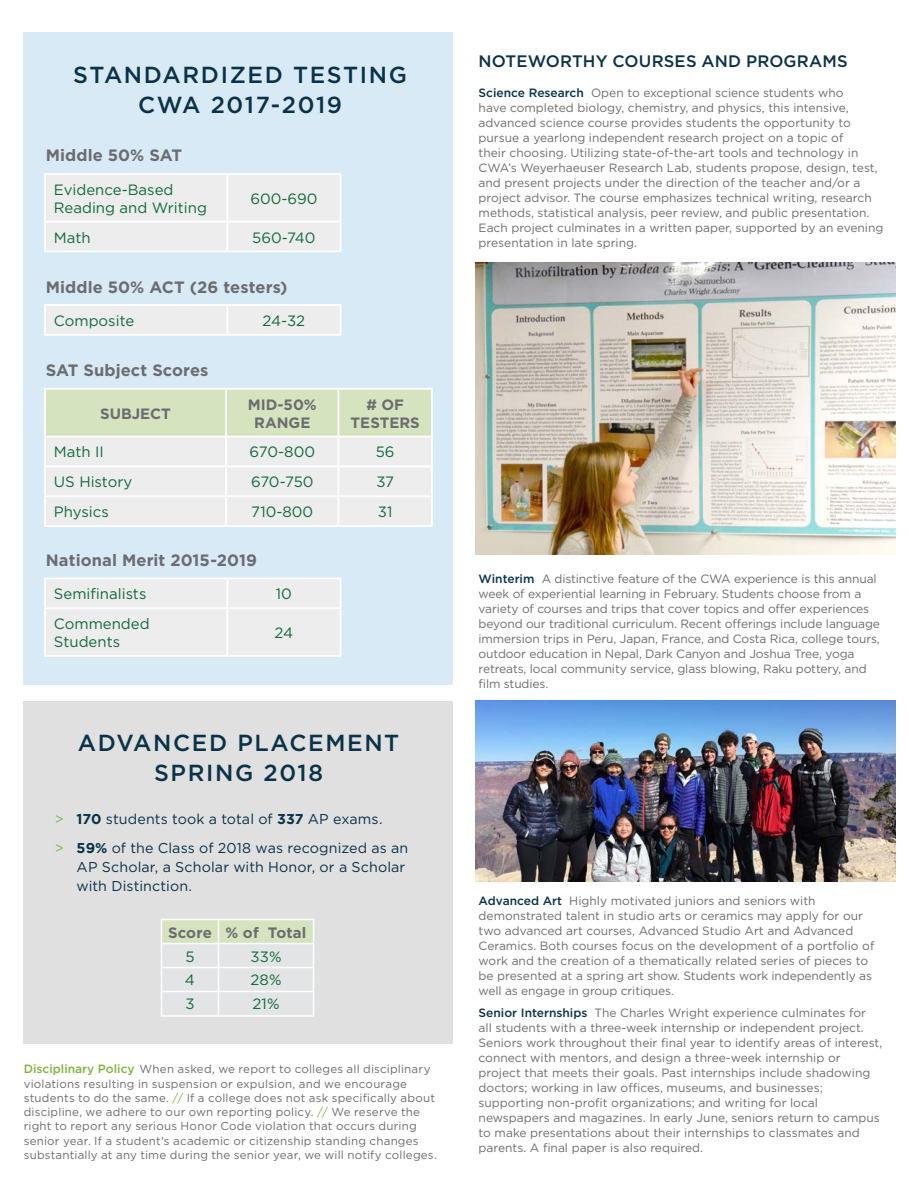
<style>
.page{position:relative;width:918px;height:1188px;background:#fff}
.page>*{position:absolute;margin:0;border:0;box-sizing:border-box;transform-origin:0 0}
.t1{font:500 23.25px/29.8px "Gotham";letter-spacing:.07em;color:#0a3248;text-align:center}
.t2{font:500 16.65px "Gotham";letter-spacing:.005em;color:#0a3248}
.t3{font:700 16.5px "Gotham";letter-spacing:.005em;color:#6c6d70}
.t4{font:15px/18px "Gotham";color:#136b3b}
.t5{font:700 15px "Gotham";color:#6c6d70}
.t6{font:14.25px/19.5px "Gotham";letter-spacing:.01em;color:#0a3248}
.COURSE_DESCRIPTION{font:12px/15px "Gotham";color:#6c6d70}
.t7{font:11.55px/14.2px "Gotham";letter-spacing:.015em;color:#6c6d70}
.s1{color:#7fb440}
.s2{font-weight:700}
.s3{font-weight:500;font-size:12px;color:#7fb440}
.s4{font-weight:500;color:#0a3248}
</style>
<div class="page">
<div style="left:23px;top:32px;width:429px;height:653px;background:#d9eaf7"></div>
<div style="left:23px;top:701px;width:429px;height:343px;background:#e0e0e1"></div>
<hr style="left:161px;top:919px;width:57px;height:1px;background:#fff">
<hr style="left:218px;top:919px;width:96px;height:1px;background:#fff">
<svg style="left:161px;top:920px;width:153px;height:95px"></svg>
<hr style="left:161px;top:1015px;width:57px;height:2px;background:#fff">
<hr style="left:218px;top:1015px;width:96px;height:2px;background:#fff">
<hr style="left:44px;top:388px;width:182px;height:2px;background:#fff">
<hr style="left:44px;top:390px;width:2px;height:46px;background:#fff">
<hr style="left:226px;top:388px;width:112px;height:2px;background:#fff">
<hr style="left:338px;top:388px;width:95px;height:2px;background:#fff">
<hr style="left:431px;top:390px;width:2px;height:46px;background:#fff">
<hr style="left:44px;top:436px;width:182px;height:1px;background:#fff">
<hr style="left:44px;top:437px;width:2px;height:29px;background:#fff">
<hr style="left:338px;top:436px;width:95px;height:1px;background:#fff">
<hr style="left:431px;top:437px;width:2px;height:29px;background:#fff">
<hr style="left:44px;top:466px;width:182px;height:1px;background:#fff">
<hr style="left:44px;top:467px;width:2px;height:28px;background:#fff">
<hr style="left:338px;top:466px;width:95px;height:1px;background:#fff">
<hr style="left:431px;top:467px;width:2px;height:28px;background:#fff">
<hr style="left:44px;top:495px;width:182px;height:2px;background:#fff">
<hr style="left:44px;top:497px;width:2px;height:28px;background:#fff">
<hr style="left:338px;top:495px;width:95px;height:2px;background:#fff">
<svg style="left:45px;top:389px;width:387px;height:136px;background:#e5eade"></svg>
<hr style="left:431px;top:497px;width:2px;height:28px;background:#fff">
<hr style="left:44px;top:525px;width:182px;height:2px;background:#fff">
<hr style="left:226px;top:525px;width:112px;height:2px;background:#fff">
<hr style="left:338px;top:525px;width:95px;height:2px;background:#fff">
<hr style="left:44px;top:173px;width:183px;height:2px;background:#fff">
<hr style="left:44px;top:175px;width:2px;height:46px;background:#fff">
<hr style="left:227px;top:173px;width:114px;height:2px;background:#fff">
<hr style="left:44px;top:221px;width:183px;height:2px;background:#fff">
<hr style="left:44px;top:223px;width:2px;height:28px;background:#fff">
<div style="left:46px;top:175px;width:295px;height:76px;background:#ededee"></div>
<hr style="left:44px;top:251px;width:183px;height:1px;background:#fff">
<hr style="left:227px;top:251px;width:114px;height:1px;background:#fff">
<hr style="left:44px;top:304px;width:183px;height:2px;background:#fff">
<hr style="left:44px;top:306px;width:2px;height:28px;background:#fff">
<hr style="left:227px;top:304px;width:114px;height:2px;background:#fff">
<div style="left:46px;top:306px;width:295px;height:28px;background:#ededee"></div>
<hr style="left:44px;top:334px;width:183px;height:2px;background:#fff">
<hr style="left:227px;top:334px;width:114px;height:2px;background:#fff">
<hr style="left:44px;top:578px;width:183px;height:1px;background:#fff">
<hr style="left:44px;top:579px;width:2px;height:28px;background:#fff">
<div style="left:46px;top:578px;width:295px;height:77px;background:#ededee"></div>
<hr style="left:44px;top:607px;width:183px;height:2px;background:#fff">
<hr style="left:44px;top:609px;width:2px;height:46px;background:#fff">
<hr style="left:227px;top:607px;width:114px;height:2px;background:#fff">
<hr style="left:227px;top:609px;width:1px;height:46px;background:#fff">
<hr style="left:340px;top:609px;width:1px;height:46px;background:#fff">
<hr style="left:44px;top:655px;width:183px;height:2px;background:#fff">
<hr style="left:227px;top:655px;width:114px;height:2px;background:#fff">
<img style="left:475px;top:263px;width:420px;height:291px">
<img style="left:475px;top:701px;width:420px;height:180px">
<p class="t1" style="left:73px;top:60px;width:335px">STANDARDIZED TESTING<br>CWA 2017-2019</p>
<p class="t3" style="left:46px;top:145px;width:138px">Middle 50% SAT</p>
<p class="t4" style="left:54px;top:180px;width:155px">Evidence-Based<br>Reading and Writing</p>
<p class="t4" style="left:250px;top:189px;width:69px">600-690</p>
<p class="t4" style="left:54px;top:228px;width:38px">Math</p>
<p class="t4" style="left:252px;top:228px;width:65px">560-740</p>
<p class="t3" style="left:46px;top:276px;width:243px">Middle 50% ACT (26 testers)</p>
<p class="t4" style="left:54px;top:311px;width:82px">Composite</p>
<p class="t4" style="left:263px;top:311px;width:44px">24-32</p>
<p class="t3" style="left:46px;top:360px;width:164px">SAT Subject Scores</p>
<p class="t5" style="left:100px;top:403px;width:72px">SUBJECT</p>
<p class="t5" style="left:248px;top:394px;width:71px">MID-50%</p>
<p class="t5" style="left:254px;top:412px;width:58px">RANGE</p>
<p class="t5" style="left:366px;top:394px;width:39px"># OF</p>
<p class="t5" style="left:351px;top:412px;width:71px">TESTERS</p>
<p class="t4" style="left:54px;top:443px;width:52px">Math II</p>
<p class="t4" style="left:250px;top:443px;width:67px">670-800</p>
<p class="t4" style="left:376px;top:443px;width:20px">56</p>
<p class="t4" style="left:54px;top:473px;width:80px">US History</p>
<p class="t4" style="left:251px;top:473px;width:64px">670-750</p>
<p class="t4" style="left:376px;top:473px;width:19px">37</p>
<p class="t4" style="left:54px;top:503px;width:56px">Physics</p>
<p class="t4" style="left:251px;top:503px;width:64px">710-800</p>
<p class="t4" style="left:378px;top:503px;width:16px">31</p>
<p class="t3" style="left:46px;top:549px;width:213px">National Merit 2015-2019</p>
<p class="t4" style="left:54px;top:585px;width:94px">Semifinalists</p>
<p class="t4" style="left:276px;top:585px;width:18px">10</p>
<p class="t4" style="left:54px;top:615px;width:97px">Commended<br>Students</p>
<p class="t4" style="left:275px;top:623px;width:20px">24</p>
<p class="t1" style="left:78px;top:728px;width:323px">ADVANCED PLACEMENT<br>SPRING 2018</p>
<p class="t6" style="left:55px;top:809px;width:329px"><span class="s1">&gt;</span> <span class="s2">170</span> students took a total of <span class="s2">337</span> AP exams.</p>
<p class="t6" style="left:77px;top:837px;width:333px;text-indent:-22px"><span class="s1">&gt;</span> <span class="s2">59%</span> of the Class of 2018 was recognized as an<br>AP Scholar, a Scholar with Honor, or a Scholar with Distinction.</p>
<p class="t5" style="left:168px;top:922px;width:45px">Score</p>
<p class="t5" style="left:226px;top:922px;width:82px">% of Total</p>
<p class="t4" style="left:185px;top:947px;width:11px">5</p>
<p class="t4" style="left:251px;top:947px;width:32px">33%</p>
<p class="t4" style="left:185px;top:971px;width:12px">4</p>
<p class="t4" style="left:250px;top:971px;width:33px">28%</p>
<p class="t4" style="left:185px;top:995px;width:11px">3</p>
<p class="t4" style="left:252px;top:995px;width:29px">21%</p>
<p class="t7" style="left:24px;top:1062px;width:415px"><span class="s3">Disciplinary Policy</span> When asked, we report to colleges all disciplinary violations resulting in suspension or expulsion, and we encourage students to do the same. <span class="s1">//</span> If a college does not ask specifically about discipline, we adhere to our own reporting policy. <span class="s1">//</span> We reserve the right to report any serious Honor Code violation that occurs during senior year. If a student's academic or citizenship standing changes substantially at any time during the senior year, we will notify colleges.</p>
<p class="t2" style="left:479px;top:51px;width:371px">NOTEWORTHY COURSES AND PROGRAMS</p>
<p class="COURSE_DESCRIPTION" style="left:479px;top:85px;width:406px"><span class="s4">Science Research</span> Open to exceptional science students who<br>have completed biology, chemistry, and physics, this intensive, advanced science course provides students the opportunity to pursue a yearlong independent research project on a topic of<br>their choosing. Utilizing state-of-the-art tools and technology in CWA’s Weyerhaeuser Research Lab, students propose, design, test, and present projects under the direction of the teacher and/or a project advisor. The course emphasizes technical writing, research methods, statistical analysis, peer review, and public presentation.<br>Each project culminates in a written paper, supported by an evening presentation in late spring.</p>
<p class="COURSE_DESCRIPTION" style="left:479px;top:571px;width:403px"><span class="s4">Winterim</span> A distinctive feature of the CWA experience is this annual week of experiential learning in February. Students choose from a variety of courses and trips that cover topics and offer experiences beyond our traditional curriculum. Recent offerings include language immersion trips in Peru, Japan, France, and Costa Rica, college tours, outdoor education in Nepal, Dark Canyon and Joshua Tree, yoga retreats, local community service, glass blowing, Raku pottery, and film studies.</p>
<p class="COURSE_DESCRIPTION" style="left:479px;top:893px;width:397px"><span class="s4">Advanced Art</span> Highly motivated juniors and seniors with demonstrated talent in studio arts or ceramics may apply for our two advanced art courses, Advanced Studio Art and Advanced Ceramics. Both courses focus on the development of a portfolio of work and the creation of a thematically related series of pieces to be presented at a spring art show. Students work independently as well as engage in group critiques.</p>
<p class="COURSE_DESCRIPTION" style="left:479px;top:1005px;width:405px"><span class="s4">Senior Internships</span> The Charles Wright experience culminates for<br>all students with a three-week internship or independent project.<br>Seniors work throughout their final year to identify areas of interest, connect with mentors, and design a three-week internship or project that meets their goals. Past internships include shadowing doctors; working in law offices, museums, and businesses; supporting non-profit organizations; and writing for local newspapers and magazines. In early June, seniors return to campus to make presentations about their internships to classmates and parents. A final paper is also required.</p>
</div>
